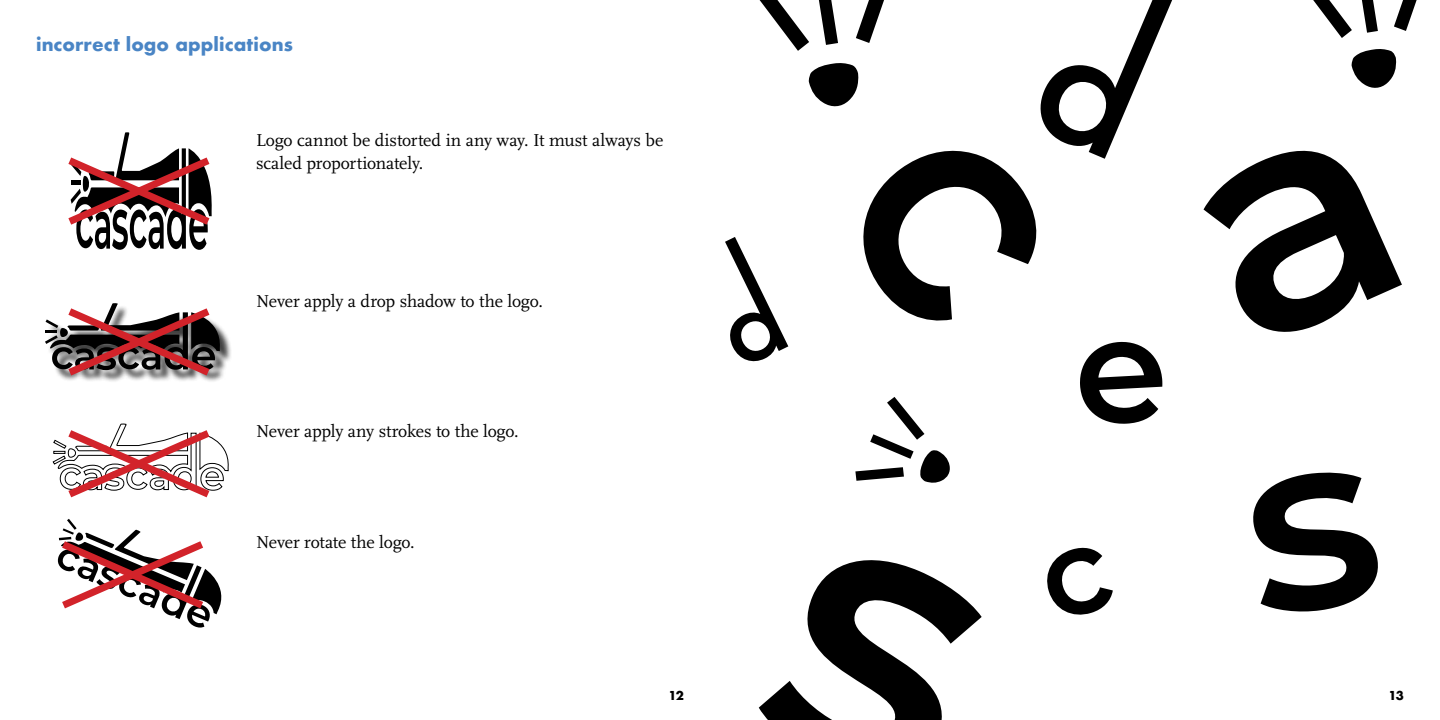
<style>
.page{position:relative;width:1440px;height:720px;background:#fff}
.page>*{position:absolute;margin:0;border:0;box-sizing:border-box;transform-origin:0 0}
.t1{font:18px/23px "Scala Pro";letter-spacing:-.015em;color:#000}
.t2{font:700 18px "Futura";letter-spacing:.005em;color:#4a85c5}
.t3{font:700 12px "Futura";color:#000}
</style>
<div class="page">
<div style="left:47px;top:305px;width:185px;height:77px;background:#000;opacity:.75"></div>
<svg style="left:52px;top:423px;width:177px;height:75px"></svg>
<svg style="left:45px;top:303px;width:177px;height:79px"></svg>
<svg style="left:68px;top:132px;width:144px;height:118px"></svg>
<svg style="left:57px;top:519px;width:165px;height:109px"></svg>
<svg style="left:1204px;top:150px;width:198px;height:182px"></svg>
<svg style="left:1047px;top:547px;width:66px;height:68px"></svg>
<svg style="left:759px;top:560px;width:223px;height:160px"></svg>
<svg style="left:1253px;top:472px;width:125px;height:140px"></svg>
<svg style="left:1351px;top:49px;width:46px;height:39px"></svg>
<svg style="left:1394px;top:0;width:23px;height:31px"></svg>
<svg style="left:1362px;top:0;width:16px;height:33px"></svg>
<svg style="left:1313px;top:0;width:39px;height:38px"></svg>
<svg style="left:725px;top:0;width:447px;height:483px"></svg>
<p class="t2" style="left:36px;top:31px;width:258px">incorrect logo applications</p>
<p class="t1" style="left:256px;top:128px;width:409px">Logo cannot be distorted in any way. It must always be scaled proportionately.</p>
<p class="t1" style="left:256px;top:290px;width:288px">Never apply a drop shadow to the logo.</p>
<p class="t1" style="left:256px;top:420px;width:264px">Never apply any strokes to the logo.</p>
<p class="t1" style="left:256px;top:531px;width:160px">Never rotate the logo.</p>
<p class="t3" style="left:669px;top:687px;width:17px">12</p>
<p class="t3" style="left:1388px;top:687px;width:17px">13</p>
</div>
